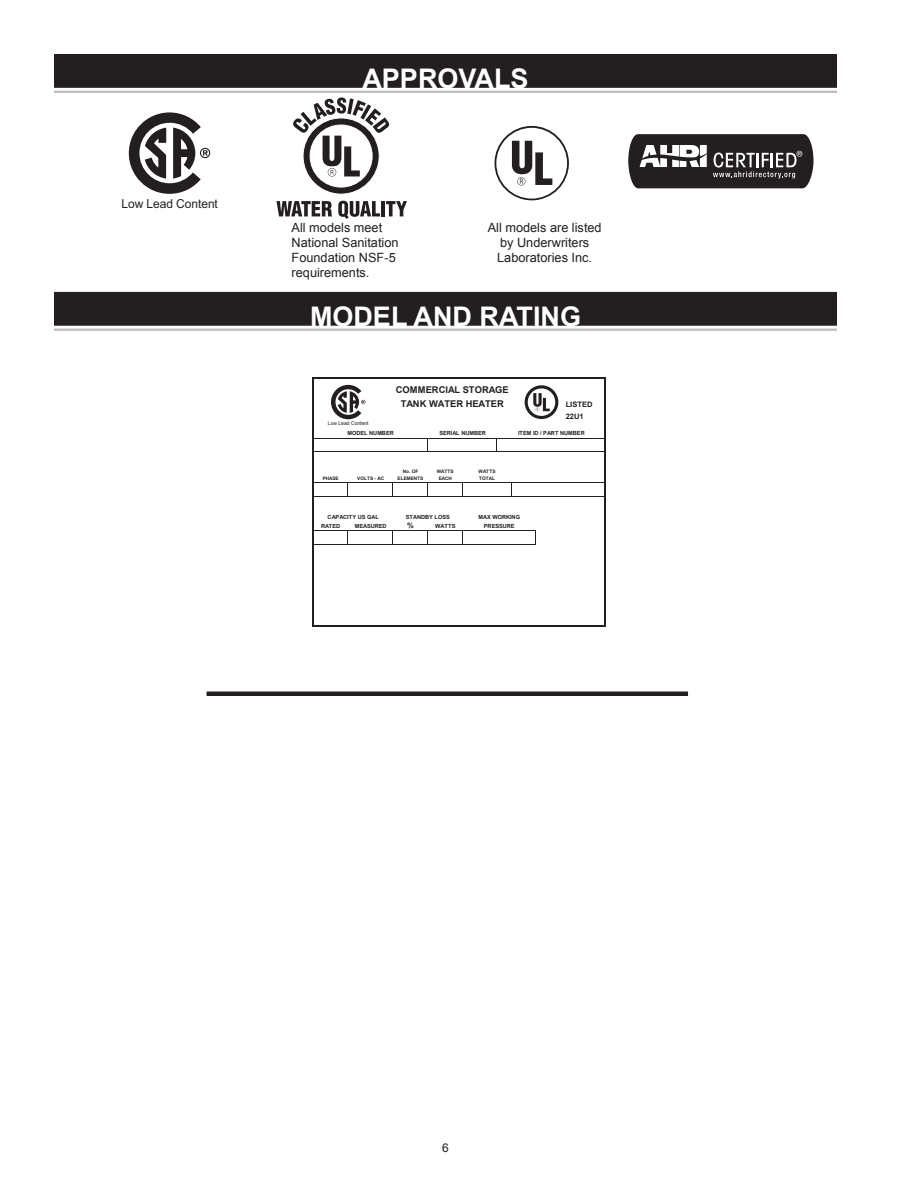
<style>
.page{position:relative;width:918px;height:1188px;background:#fff}
.page>*{position:absolute;margin:0;border:0;box-sizing:border-box;transform-origin:0 0}
.t1{font:700 27px "Arial";color:#fff}
.t2{font:12.75px/15px "Arial";color:#231f20;text-align:center}
.t3{font:12.3px "Arial";letter-spacing:-.005em;color:#231f20}
.t4{font:12px "Arial";color:#231f20}
.t5{font:700 9.3px/14.2px "Arial";color:#231f20;text-align:center}
.t6{font:700 7.5px/12.3px "Arial";color:#231f20}
.t7{font:700 5.55px/9px "Arial";letter-spacing:-.005em;color:#231f20;text-align:center}
.t8{font:5.25px "Arial";letter-spacing:-.005em;color:#231f20}
.t9{font:700 4.65px "Arial";color:#231f20}
.t10{font:700 4.65px/7.4px "Arial";letter-spacing:.02em;color:#231f20}
</style>
<div class="page">
<div style="left:55px;top:55px;width:781px;height:32px;background:#231f20"></div>
<div style="left:54px;top:54px;width:783px;height:34px;border:2px solid #231f20"></div>
<div style="left:55px;top:293px;width:781px;height:32px;background:#231f20"></div>
<div style="left:54px;top:292px;width:783px;height:34px;border:2px solid #231f20"></div>
<hr style="left:54px;top:91px;width:783px;height:2px;background:#bcbdc0">
<hr style="left:54px;top:329px;width:783px;height:2px;background:#bcbdc0">
<svg style="left:495px;top:126px;width:74px;height:74px"></svg>
<svg style="left:276px;top:201px;width:56px;height:15px"></svg>
<svg style="left:338px;top:201px;width:42px;height:18px"></svg>
<hr style="left:381px;top:201px;width:4px;height:15px;background:#231f20">
<svg style="left:386px;top:201px;width:21px;height:15px"></svg>
<svg style="left:293px;top:97px;width:96px;height:98px"></svg>
<svg style="left:427px;top:439px;width:1px;height:12px"></svg>
<svg style="left:347px;top:483px;width:1px;height:13px"></svg>
<svg style="left:392px;top:483px;width:1px;height:13px"></svg>
<svg style="left:427px;top:483px;width:1px;height:13px"></svg>
<svg style="left:462px;top:483px;width:1px;height:13px"></svg>
<hr style="left:312px;top:377px;width:2px;height:250px;background:#231f20">
<hr style="left:604px;top:379px;width:2px;height:248px;background:#231f20">
<svg style="left:427px;top:531px;width:1px;height:13px"></svg>
<svg style="left:347px;top:531px;width:1px;height:13px"></svg>
<svg style="left:392px;top:531px;width:1px;height:13px"></svg>
<svg style="left:462px;top:531px;width:1px;height:13px"></svg>
<svg style="left:511px;top:483px;width:1px;height:13px"></svg>
<svg style="left:535px;top:531px;width:1px;height:13px"></svg>
<hr style="left:314px;top:377px;width:292px;height:2px;background:#231f20">
<hr style="left:314px;top:438px;width:290px;height:1px;background:#231f20">
<hr style="left:314px;top:451px;width:290px;height:1px;background:#231f20">
<hr style="left:314px;top:482px;width:290px;height:1px;background:#231f20">
<hr style="left:314px;top:496px;width:290px;height:1px;background:#231f20">
<hr style="left:314px;top:530px;width:222px;height:1px;background:#231f20">
<hr style="left:314px;top:544px;width:222px;height:1px;background:#231f20">
<hr style="left:314px;top:625px;width:292px;height:2px;background:#231f20">
<svg style="left:331px;top:384px;width:35px;height:36px"></svg>
<svg style="left:525px;top:385px;width:33px;height:34px"></svg>
<div style="left:207px;top:691px;width:481px;height:5px;background:#231f20"></div>
<svg style="left:628px;top:134px;width:186px;height:55px;background:#504d4d"></svg>
<svg style="left:128px;top:112px;width:82px;height:82px"></svg>
<p class="t3" style="left:122px;top:195px;width:98px">Low Lead Content</p>
<h1 class="t1" style="left:362px;top:61px;width:168px">APPROVALS</h1>
<p class="t2" style="left:292px;top:220px;width:109px;text-align:left">All models meet<br>National Sanitation<br>Foundation NSF-5 requirements.</p>
<p class="t2" style="left:488px;top:220px;width:116px">All models are listed by Underwriters<br>Laboratories Inc.</p>
<h1 class="t1" style="left:310px;top:298px;width:273px">MODEL AND RATING</h1>
<p class="t8" style="left:328px;top:420px;width:42px">Low Lead Content</p>
<p class="t5" style="left:396px;top:383px;width:115px">COMMERCIAL STORAGE<br>TANK WATER HEATER</p>
<p class="t6" style="left:566px;top:398px;width:28px">LISTED<br>22U1</p>
<p class="t7" style="left:347px;top:429px;width:48px">MODEL NUMBER</p>
<p class="t7" style="left:439px;top:429px;width:48px">SERIAL NUMBER</p>
<p class="t7" style="left:518px;top:429px;width:68px">ITEM ID / PART NUMBER</p>
<p class="t10" style="left:479px;top:467px;width:18px">WATTS<br>TOTAL</p>
<p class="t7" style="left:328px;top:512px;width:53px">CAPACITY US GAL</p>
<p class="t7" style="left:406px;top:512px;width:46px">STANDBY LOSS</p>
<p class="t7" style="left:479px;top:512px;width:43px">MAX WORKING<br>PRESSURE</p>
<p class="t9" style="left:403px;top:469px;width:17px">No. OF</p>
<p class="t9" style="left:437px;top:468px;width:18px">WATTS</p>
<p class="t9" style="left:323px;top:475px;width:18px">PHASE</p>
<p class="t9" style="left:357px;top:475px;width:28px">VOLTS - AC</p>
<p class="t9" style="left:398px;top:475px;width:27px">ELEMENTS</p>
<p class="t9" style="left:439px;top:475px;width:15px">EACH</p>
<p class="t7" style="left:321px;top:521px;width:21px">RATED</p>
<p class="t7" style="left:355px;top:521px;width:33px">MEASURED</p>
<p class="t6" style="left:407px;top:519px;width:8px">%</p>
<p class="t7" style="left:435px;top:521px;width:22px">WATTS</p>
<p class="t4" style="left:442px;top:1140px;width:8px">6</p>
</div>
